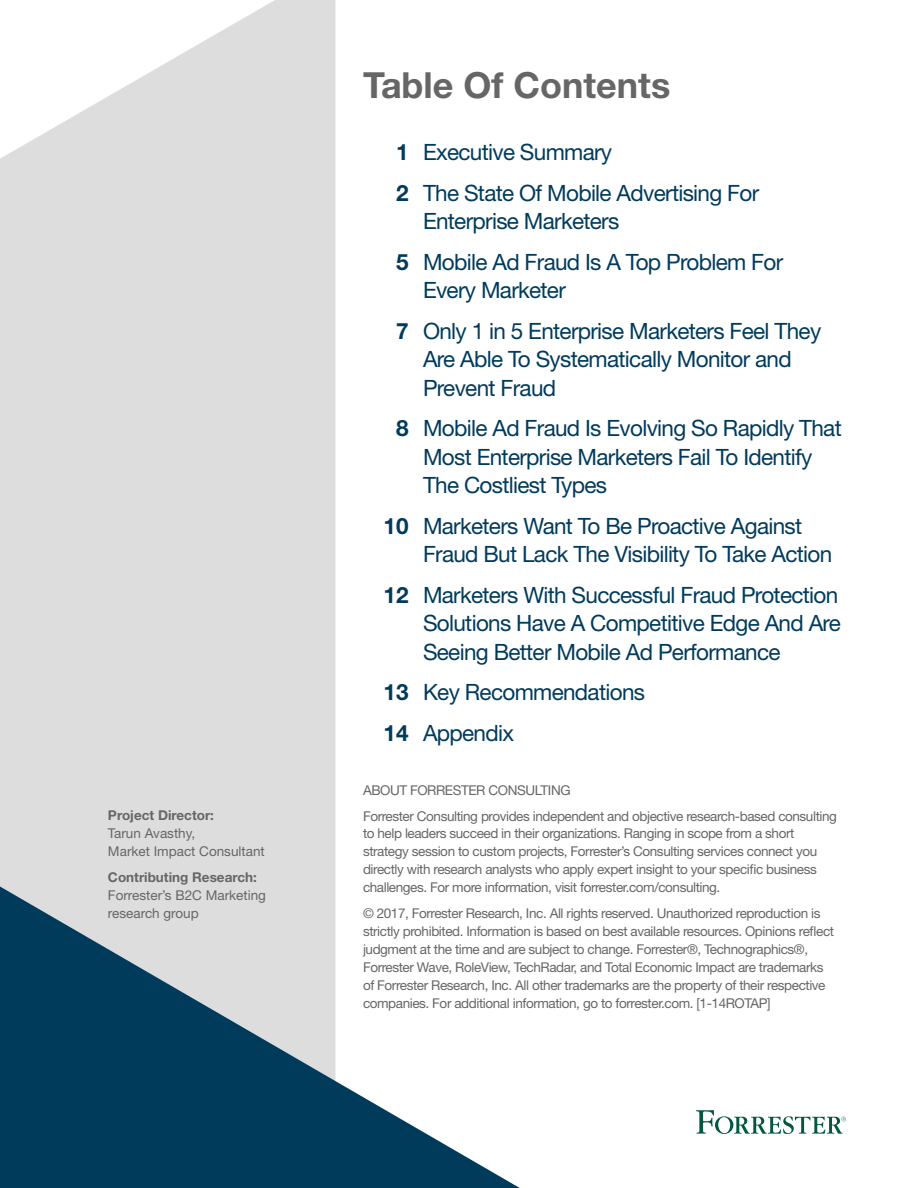
<style>
.page{position:relative;width:918px;height:1188px;background:#fff}
.page>*{position:absolute;margin:0;border:0;box-sizing:border-box;transform-origin:0 0}
.t1{font:700 36px "Helvetica Neue LT Std";color:#666}
.t2{font:22.5px/28.5px "Helvetica Neue LT Std";letter-spacing:-.03em;color:#003b5c}
.t3{font:700 22.5px/40.5px "Helvetica Neue LT Std";color:#003b5c}
.t4{font:13.5px/18px "Helvetica Neue LT Std";letter-spacing:-.03em;color:#666}
.t5{font:13.5px/18px "Helvetica Neue LT Std";color:#666}
.t6{font:700 13.5px "Helvetica Neue LT Std";color:#666}
</style>
<div class="page">
<svg style="left:696px;top:1110px;width:150px;height:24px"></svg>
<svg style="left:0;top:0;width:335px;height:886px;background:#dfdfdf"></svg>
<svg style="left:0;top:886px;width:520px;height:302px;fill:#003b5c"></svg>
<p class="t6" style="left:108px;top:807px;width:108px">Project Director:</p>
<p class="t5" style="left:108px;top:824px;width:158px">Tarun Avasthy,<br>Market Impact Consultant</p>
<p class="t6" style="left:108px;top:868px;width:150px">Contributing Research:</p>
<p class="t5" style="left:108px;top:886px;width:160px">Forrester’s B2C Marketing research group</p>
<h1 class="t1" style="left:363px;top:63px;width:309px">Table Of Contents</h1>
<h2 class="t3" style="left:396px;top:131px;width:14px">1<br>2</h2>
<h2 class="t3" style="left:396px;top:241px;width:14px">5</h2>
<h2 class="t3" style="left:396px;top:310px;width:14px">7</h2>
<h2 class="t3" style="left:396px;top:407px;width:14px">8</h2>
<h2 class="t3" style="left:384px;top:505px;width:27px">10</h2>
<h2 class="t3" style="left:384px;top:574px;width:27px">12</h2>
<h2 class="t3" style="left:384px;top:671px;width:27px">13<br>14</h2>
<h2 class="t2" style="left:423px;top:132px;width:338px;line-height:40.5px">Executive Summary<br>The State Of Mobile Advertising For</h2>
<h2 class="t2" style="left:423px;top:201px;width:362px;line-height:40.5px">Enterprise Marketers<br>Mobile Ad Fraud Is A Top Problem For</h2>
<h2 class="t2" style="left:423px;top:270px;width:400px;line-height:40.5px">Every Marketer<br>Only 1 in 5 Enterprise Marketers Feel They</h2>
<h2 class="t2" style="left:423px;top:345px;width:370px">Are Able To Systematically Monitor and<br>Prevent Fraud</h2>
<h2 class="t2" style="left:423px;top:414px;width:420px">Mobile Ad Fraud Is Evolving So Rapidly That<br>Most Enterprise Marketers Fail To Identify<br>The Costliest Types</h2>
<h2 class="t2" style="left:423px;top:511px;width:411px">Marketers Want To Be Proactive Against<br>Fraud But Lack The Visibility To Take Action</h2>
<h2 class="t2" style="left:423px;top:580px;width:420px">Marketers With Successful Fraud Protection<br>Solutions Have A Competitive Edge And Are<br>Seeing Better Mobile Ad Performance</h2>
<h2 class="t2" style="left:423px;top:672px;width:224px;line-height:40.5px">Key Recommendations<br>Appendix</h2>
<p class="t4" style="left:363px;top:777px;width:475px;line-height:25.5px">ABOUT FORRESTER CONSULTING<br>Forrester Consulting provides independent and objective research-based consulting</p>
<p class="t4" style="left:363px;top:825px;width:456px">to help leaders succeed in their organizations. Ranging in scope from a short strategy session to custom projects, Forrester’s Consulting services connect you directly with research analysts who apply expert insight to your specific business challenges. For more information, visit forrester.com/consulting.</p>
<p class="t4" style="left:363px;top:904px;width:473px">© 2017, Forrester Research, Inc. All rights reserved. Unauthorized reproduction is strictly prohibited. Information is based on best available resources. Opinions reflect judgment at the time and are subject to change. Forrester®, Technographics®, Forrester Wave, RoleView, TechRadar, and Total Economic Impact are trademarks of Forrester Research, Inc. All other trademarks are the property of their respective companies. For additional information, go to forrester.com. [1-14ROTAP]</p>
</div>
